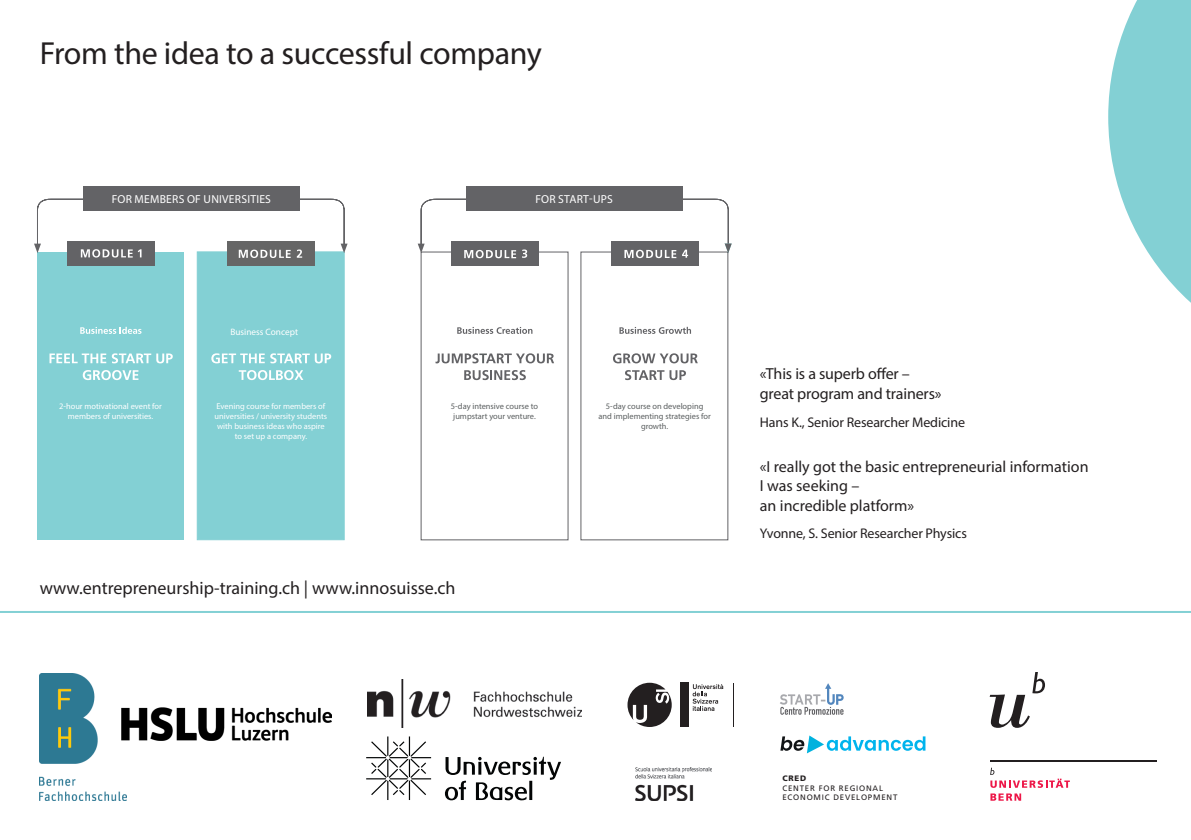
<style>
.page{position:relative;width:1191px;height:840px;background:#fff}
.page>*{position:absolute;margin:0;border:0;box-sizing:border-box;transform-origin:0 0}
.t1{font:32px "Myriad Pro";letter-spacing:-.01em;color:#231f20}
.t2{font:18px "Myriad Pro";color:#231f20}
.t3{font:16px/19.2px "Myriad Pro";color:#231f20}
.t4{font:14px "Myriad Pro";letter-spacing:-.01em;color:#231f20}
.t5{font:11.6px "Myriad Pro";letter-spacing:.02em;color:#fff}
.t6{font:9.2px "Myriad Pro";color:#fff}
.t7{font:8.4px "Myriad Pro";color:#fff}
.t8{font:8.4px "Myriad Pro";color:#5b5f60}
.t9{font:7.8px/9.6px "Frutiger LT Std";letter-spacing:.1em;color:#231f20}
.s1{font-weight:900}
</style>
<div class="page">
<svg style="left:1108px;top:0;width:83px;height:303px"></svg>
<hr style="left:0;top:610px;width:1191px;height:2px;background:#83d0d4">
<svg style="left:989px;top:672px;width:56px;height:55px"></svg>
<hr style="left:989px;top:760px;width:167px;height:1px;background:#231f20">
<svg style="left:990px;top:767px;width:79px;height:20px"></svg>
<svg style="left:990px;top:793px;width:31px;height:7px"></svg>
<img style="left:40px;top:673px;width:86px;height:126px">
<svg style="left:780px;top:683px;width:63px;height:31px"></svg>
<img style="left:635px;top:767px;width:76px;height:32px">
<img style="left:367px;top:679px;width:214px;height:48px">
<svg style="left:445px;top:756px;width:116px;height:43px"></svg>
<svg style="left:366px;top:736px;width:65px;height:63px"></svg>
<svg style="left:780px;top:735px;width:145px;height:18px"></svg>
<div style="left:466px;top:186px;width:216px;height:25px;background:#636366"></div>
<svg style="left:457px;top:327px;width:75px;height:7px"></svg>
<svg style="left:435px;top:353px;width:119px;height:10px"></svg>
<svg style="left:464px;top:370px;width:62px;height:10px"></svg>
<svg style="left:619px;top:326px;width:72px;height:8px"></svg>
<svg style="left:613px;top:353px;width:85px;height:10px"></svg>
<svg style="left:625px;top:370px;width:61px;height:10px"></svg>
<div style="left:451px;top:241px;width:88px;height:25px;background:#636366"></div>
<svg style="left:522px;top:249px;width:5px;height:9px"></svg>
<div style="left:580px;top:251px;width:148px;height:289px;border:1px solid #636366"></div>
<div style="left:611px;top:241px;width:88px;height:25px;background:#636366"></div>
<div style="left:197px;top:251px;width:148px;height:289px;background:#83d0d4;border:1px solid #83d0d4"></div>
<div style="left:37px;top:252px;width:147px;height:287px;background:#83d0d4"></div>
<svg style="left:80px;top:326px;width:61px;height:8px"></svg>
<svg style="left:49px;top:353px;width:57px;height:10px"></svg>
<svg style="left:112px;top:353px;width:61px;height:10px"></svg>
<svg style="left:83px;top:370px;width:55px;height:10px"></svg>
<svg style="left:211px;top:353px;width:120px;height:10px"></svg>
<svg style="left:239px;top:370px;width:64px;height:10px"></svg>
<div style="left:67px;top:241px;width:88px;height:25px;background:#636366"></div>
<div style="left:83px;top:186px;width:216px;height:25px;background:#636366"></div>
<div style="left:227px;top:241px;width:88px;height:25px;background:#666"></div>
<svg style="left:297px;top:198px;width:50px;height:59px"></svg>
<div style="left:680px;top:682px;width:9px;height:44px;background:#231f20"></div>
<svg style="left:692px;top:684px;width:31px;height:26px"></svg>
<hr style="left:733px;top:682px;width:1px;height:44px;background:#231f20">
<svg style="left:627px;top:682px;width:44px;height:44px"></svg>
<svg style="left:34px;top:198px;width:107px;height:59px"></svg>
<svg style="left:239px;top:249px;width:52px;height:9px"></svg>
<svg style="left:418px;top:198px;width:98px;height:60px"></svg>
<svg style="left:624px;top:198px;width:107px;height:60px"></svg>
<img style="left:122px;top:707px;width:210px;height:32px">
<p class="t1" style="left:40px;top:34px;width:504px">From the idea to a successful company</p>
<p class="t5" style="left:112px;top:192px;width:161px">FOR MEMBERS OF UNIVERSITIES</p>
<p class="t5" style="left:535px;top:192px;width:79px">FOR START-UPS</p>
<p class="t7" style="left:59px;top:401px;width:104px">2-hour motivational event for</p>
<p class="t7" style="left:68px;top:411px;width:87px">members of universities.</p>
<p class="t6" style="left:230px;top:326px;width:69px">Business Concept</p>
<p class="t7" style="left:216px;top:400px;width:110px">Evening course for members of</p>
<p class="t7" style="left:214px;top:410px;width:114px">universities / university students</p>
<p class="t7" style="left:217px;top:421px;width:109px">with business ideas who aspire</p>
<p class="t7" style="left:235px;top:431px;width:74px">to set up a company.</p>
<p class="t8" style="left:451px;top:400px;width:89px">5-day intensive course to</p>
<p class="t8" style="left:453px;top:411px;width:84px">jumpstart your venture.</p>
<p class="t2" style="left:40px;top:576px;width:417px">www.entrepreneurship-training.ch | www.innosuisse.ch</p>
<p class="t8" style="left:606px;top:400px;width:99px">5-day course on developing</p>
<p class="t8" style="left:598px;top:411px;width:114px">and implementing strategies for</p>
<p class="t8" style="left:641px;top:421px;width:29px">growth.</p>
<p class="t3" style="left:760px;top:364px;width:151px">«This is a superb offer –</p>
<p class="t3" style="left:760px;top:383px;width:183px">great program and trainers»</p>
<p class="t4" style="left:760px;top:413px;width:207px">Hans K., Senior Researcher Medicine</p>
<p class="t3" style="left:760px;top:456px;width:330px">«I really got the basic entrepreneurial information<br>I was seeking –</p>
<p class="t3" style="left:760px;top:495px;width:156px">an incredible platform»</p>
<p class="t4" style="left:760px;top:524px;width:208px">Yvonne, S. Senior Researcher Physics</p>
<p class="t9" style="left:782px;top:773px;width:116px"><span class="s1">CRED<br></span>CENTER FOR REGIONAL<br>ECONOMIC DEVELOPMENT</p>
</div>
